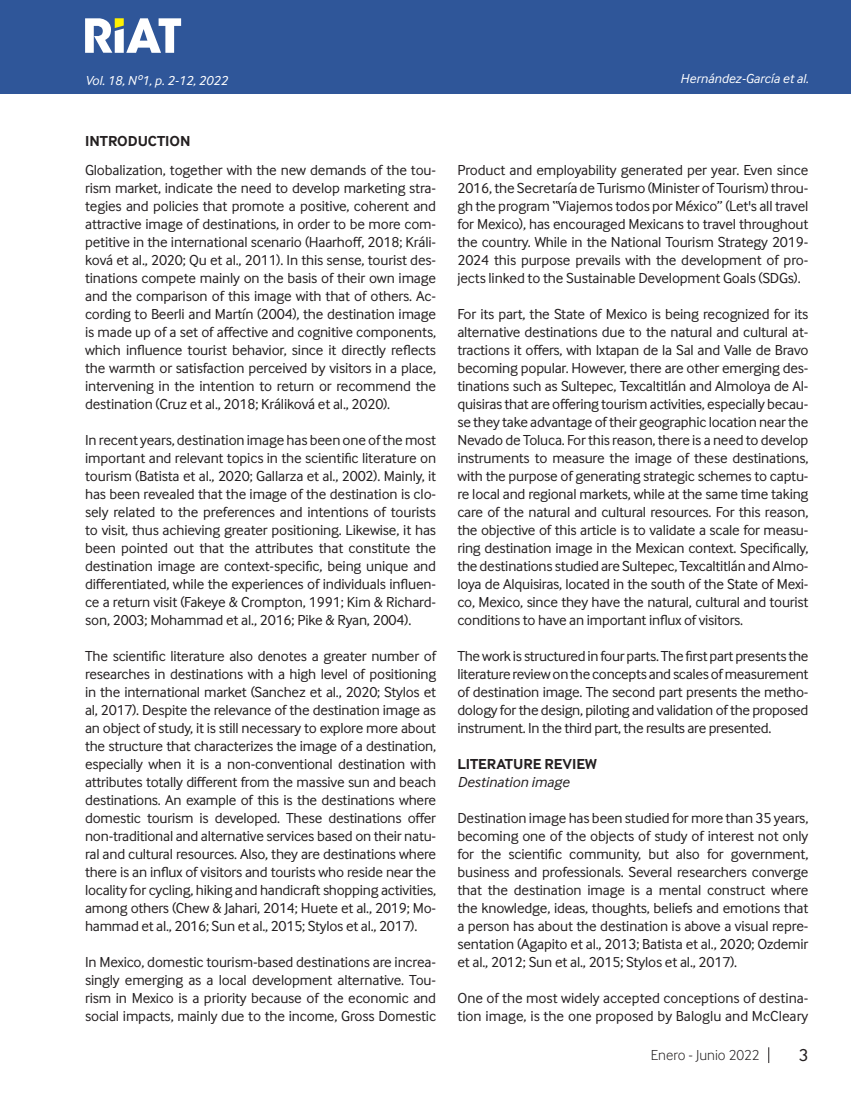
<style>
.page{position:relative;width:851px;height:1106px;background:#fff}
.page>*{position:absolute;margin:0;border:0;box-sizing:border-box;transform-origin:0 0}
.t1{font:18px "Inter Face";color:#231f20}
.Cuerpo_de_Texto{font:15px/18px "Inter Face";letter-spacing:-.01em;color:#231f20;text-align:justify}
.Cuerpo_de_Texto-2{font:700 15px "Inter Face";color:#231f20}
.Cuerpo_de_Texto-3{font:italic 15px "Inter Face";color:#231f20}
.t2{font:300 15px "Inter Face";color:#231f20}
.Cuño_de_pagina{font:italic 13.5px "Inter Face";color:#fff}
</style>
<div class="page">
<div style="left:0;top:0;width:850px;height:94px;background:#2f5699"></div>
<svg style="left:768px;top:1047px;width:1px;height:16px"></svg>
<svg style="left:85px;top:18px;width:96px;height:35px"></svg>
<p class="Cuño_de_pagina" style="left:85px;top:72px;width:144px">Vol. 18, Nº1, p. 2-12, 2022</p>
<p class="Cuño_de_pagina" style="left:680px;top:71px;width:130px">Hernández-García et al.</p>
<p class="Cuerpo_de_Texto-2" style="left:85px;top:132px;width:107px">INTRODUCTION</p>
<p class="Cuerpo_de_Texto" style="left:85px;top:160px;width:352px">Globalization, together with the new demands of the tou&shy;rism market, indicate the need to develop marketing stra&shy;tegies and policies that promote a positive, coherent and attractive image of destinations, in order to be more com&shy;petitive in the international scenario (Haarhoff, 2018; Králi&shy;ková et al., 2020; Qu et al., 2011). In this sense, tourist des&shy;tinations compete mainly on the basis of their own image and the comparison of this image with that of others. Ac&shy;cording to Beerli and Martín (2004), the destination image is made up of a set of affective and cognitive components, which influence tourist behavior, since it directly reflects the warmth or satisfaction perceived by visitors in a place, intervening in the intention to return or recommend the destination (Cruz et al., 2018; Králiková et al., 2020).</p>
<p class="Cuerpo_de_Texto" style="left:85px;top:430px;width:352px">In recent years, destination image has been one of the most important and relevant topics in the scientific literature on tourism (Batista et al., 2020; Gallarza et al., 2002). Mainly, it has been revealed that the image of the destination is clo&shy;sely related to the preferences and intentions of tourists to visit, thus achieving greater positioning. Likewise, it has been pointed out that the attributes that constitute the destination image are context-specific, being unique and differentiated, while the experiences of individuals influen&shy;ce a return visit (Fakeye &amp; Crompton, 1991; Kim &amp; Richard&shy;son, 2003; Mohammad et al., 2016; Pike &amp; Ryan, 2004).</p>
<p class="Cuerpo_de_Texto" style="left:85px;top:646px;width:352px">The scientific literature also denotes a greater number of researches in destinations with a high level of positioning in the international market (Sanchez et al., 2020; Stylos et al, 2017). Despite the relevance of the destination image as an object of study, it is still necessary to explore more about the structure that characterizes the image of a destination, especially when it is a non-conventional destination with attributes totally different from the massive sun and beach destinations. An example of this is the destinations where domestic tourism is developed. These destinations offer non-traditional and alternative services based on their natu&shy;ral and cultural resources. Also, they are destinations where there is an influx of visitors and tourists who reside near the locality for cycling, hiking and handicraft shopping activities, among others (Chew &amp; Jahari, 2014; Huete et al., 2019; Mo&shy;hammad et al., 2016; Sun et al., 2015; Stylos et al., 2017).</p>
<p class="Cuerpo_de_Texto" style="left:85px;top:952px;width:352px">In Mexico, domestic tourism-based destinations are increa&shy;singly emerging as a local development alternative. Tou&shy;rism in Mexico is a priority because of the economic and social impacts, mainly due to the income, Gross Domestic</p>
<p class="Cuerpo_de_Texto" style="left:457px;top:160px;width:352px">Product and employability generated per year. Even since 2016, the Secretaría de Turismo (Minister of Tourism) throu&shy;gh the program “Viajemos todos por México” (Let's all travel for Mexico), has encouraged Mexicans to travel throughout the country. While in the National Tourism Strategy 2019- 2024 this purpose prevails with the development of pro&shy;jects linked to the Sustainable Development Goals (SDGs).</p>
<p class="Cuerpo_de_Texto" style="left:457px;top:304px;width:352px">For its part, the State of Mexico is being recognized for its alternative destinations due to the natural and cultural at&shy;tractions it offers, with Ixtapan de la Sal and Valle de Bravo becoming popular. However, there are other emerging des&shy;tinations such as Sultepec, Texcaltitlán and Almoloya de Al&shy;quisiras that are offering tourism activities, especially becau&shy;se they take advantage of their geographic location near the Nevado de Toluca. For this reason, there is a need to develop instruments to measure the image of these destinations, with the purpose of generating strategic schemes to captu&shy;re local and regional markets, while at the same time taking care of the natural and cultural resources. For this reason, the objective of this article is to validate a scale for measu&shy;ring destination image in the Mexican context. Specifically, the destinations studied are Sultepec, Texcaltitlán and Almo&shy;loya de Alquisiras, located in the south of the State of Mexi&shy;co, Mexico, since they have the natural, cultural and tourist conditions to have an important influx of visitors.</p>
<p class="Cuerpo_de_Texto" style="left:457px;top:646px;width:352px">The work is structured in four parts. The first part presents the literature review on the concepts and scales of measurement of destination image. The second part presents the metho&shy;dology for the design, piloting and validation of the proposed instrument. In the third part, the results are presented.</p>
<p class="Cuerpo_de_Texto-2" style="left:457px;top:755px;width:141px">LITERATURE REVIEW</p>
<p class="Cuerpo_de_Texto-3" style="left:457px;top:773px;width:113px">Destination image</p>
<p class="Cuerpo_de_Texto" style="left:457px;top:808px;width:352px">Destination image has been studied for more than 35 years, becoming one of the objects of study of interest not only for the scientific community, but also for government, business and professionals. Several researchers converge that the destination image is a mental construct where the knowledge, ideas, thoughts, beliefs and emotions that a person has about the destination is above a visual repre&shy;sentation (Agapito et al., 2013; Batista et al., 2020; Ozdemir et al., 2012; Sun et al., 2015; Stylos et al., 2017).</p>
<p class="Cuerpo_de_Texto" style="left:457px;top:988px;width:352px">One of the most widely accepted conceptions of destina&shy;tion image, is the one proposed by Baloglu and McCleary</p>
<p class="t2" style="left:651px;top:1046px;width:110px">Enero - Junio 2022</p>
<p class="t1" style="left:798px;top:1045px;width:11px">3</p>
</div>
